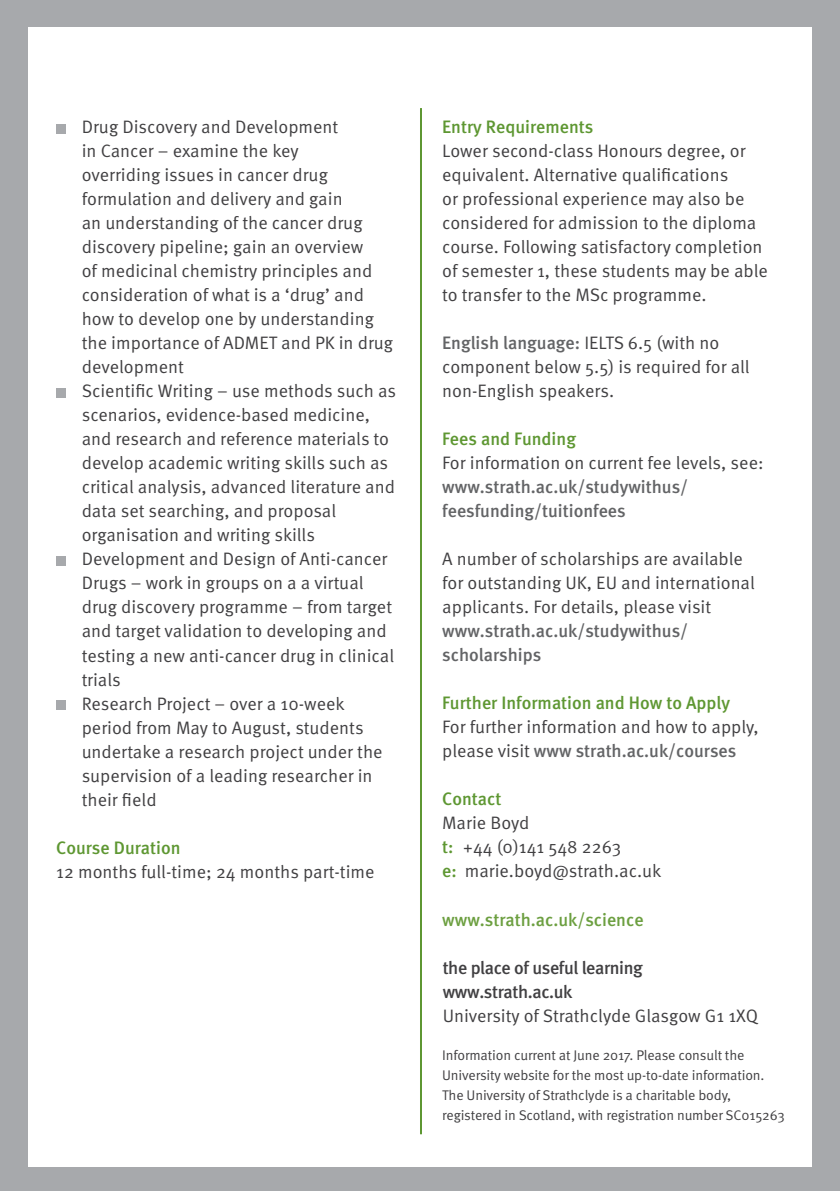
<style>
.page{position:relative;width:840px;height:1191px;background:#fff}
.page>*{position:absolute;margin:0;border:0;box-sizing:border-box;transform-origin:0 0}
.t1{font:18px/24px "Meta OT Norm";color:#414042}
.t2{font:500 18px/24px "Meta";color:#636466}
.t3{font:500 18px "Meta";color:#5e9732}
.t4{font:500 18px/24px "Meta";letter-spacing:-.02em;color:#414042}
.t5{font:500 18px "Meta";color:#6c9f40}
.t6{font:14px/20px "Meta OT Norm";letter-spacing:-.01em;color:#414042}
.s1{font-family:"Meta OT Norm";font-weight:400;color:#414042}
.s2{font-family:"Meta";font-weight:500;color:#5e9732}
</style>
<div class="page">
<div style="left:0;top:0;width:839px;height:1191px;background:#a7a9ac"></div>
<div style="left:28px;top:27px;width:783px;height:1139px;background:#fff"></div>
<div style="left:56px;top:124px;width:9px;height:9px;background:#a7a9ac"></div>
<div style="left:56px;top:388px;width:9px;height:9px;background:#a7a9ac"></div>
<div style="left:56px;top:556px;width:9px;height:9px;background:#a7a9ac"></div>
<div style="left:56px;top:700px;width:9px;height:9px;background:#a7a9ac"></div>
<hr style="left:420px;top:108px;width:2px;height:1026px;background:#5e9732">
<p class="t1" style="left:82px;top:115px;width:316px">Drug Discovery and Development<br>in Cancer – examine the key<br>overriding issues in cancer drug formulation and delivery and gain<br>an understanding of the cancer drug discovery pipeline; gain an overview<br>of medicinal chemistry principles and consideration of what is a ‘drug’ and how to develop one by understanding the importance of ADMET and PK in drug development<br>Scientific Writing – use methods such as scenarios, evidence-based medicine, and research and reference materials to develop academic writing skills such as critical analysis, advanced literature and data set searching, and proposal organisation and writing skills Development and Design of Anti-cancer Drugs – work in groups on a a virtual drug discovery programme – from target and target validation to developing and testing a new anti-cancer drug in clinical trials<br>Research Project – over a 10-week period from May to August, students undertake a research project under the supervision of a leading researcher in their field</p>
<p class="t3" style="left:56px;top:837px;width:126px">Course Duration</p>
<p class="t1" style="left:56px;top:859px;width:320px">12 months full-time; 24 months part-time</p>
<p class="t3" style="left:442px;top:117px;width:153px">Entry Requirements</p>
<p class="t1" style="left:442px;top:139px;width:327px">Lower second-class Honours degree, or equivalent. Alternative qualifications<br>or professional experience may also be considered for admission to the diploma course. Following satisfactory completion of semester 1, these students may be able to transfer to the MSc programme.</p>
<p class="t2" style="left:442px;top:331px;width:278px">English language: <span class="s1">IELTS 6.5 (with no</span></p>
<p class="t1" style="left:442px;top:355px;width:309px">component below 5.5) is required for all non-English speakers.</p>
<p class="t3" style="left:442px;top:429px;width:135px">Fees and Funding</p>
<p class="t1" style="left:442px;top:451px;width:322px">For information on current fee levels, see:</p>
<p class="t2" style="left:442px;top:475px;width:247px">www.strath.ac.uk/studywithus/ feesfunding/tuitionfees</p>
<p class="t1" style="left:442px;top:547px;width:314px">A number of scholarships are available for outstanding UK, EU and international applicants. For details, please visit</p>
<p class="t2" style="left:442px;top:619px;width:247px">www.strath.ac.uk/studywithus/ scholarships</p>
<p class="t3" style="left:442px;top:693px;width:289px">Further Information and How to Apply</p>
<p class="t1" style="left:442px;top:715px;width:318px">For further information and how to apply,</p>
<p class="t2" style="left:442px;top:739px;width:295px"><span class="s1">please visit</span> www strath.ac.uk/courses</p>
<p class="t3" style="left:442px;top:789px;width:61px">Contact</p>
<p class="t1" style="left:442px;top:811px;width:221px">Marie Boyd<br><span class="s2">t:</span> +44 (0)141 548 2263<br><span class="s2">e:</span> marie.boyd@strath.ac.uk</p>
<p class="t5" style="left:442px;top:909px;width:203px">www.strath.ac.uk/science</p>
<p class="t4" style="left:442px;top:955px;width:202px">the place of useful learning www.strath.ac.uk</p>
<p class="t1" style="left:442px;top:1003px;width:316px">University of Strathclyde Glasgow G1 1XQ</p>
<p class="t6" style="left:442px;top:1045px;width:344px">Information current at June 2017. Please consult the University website for the most up-to-date information.<br>The University of Strathclyde is a charitable body, registered in Scotland, with registration number SC015263</p>
</div>
